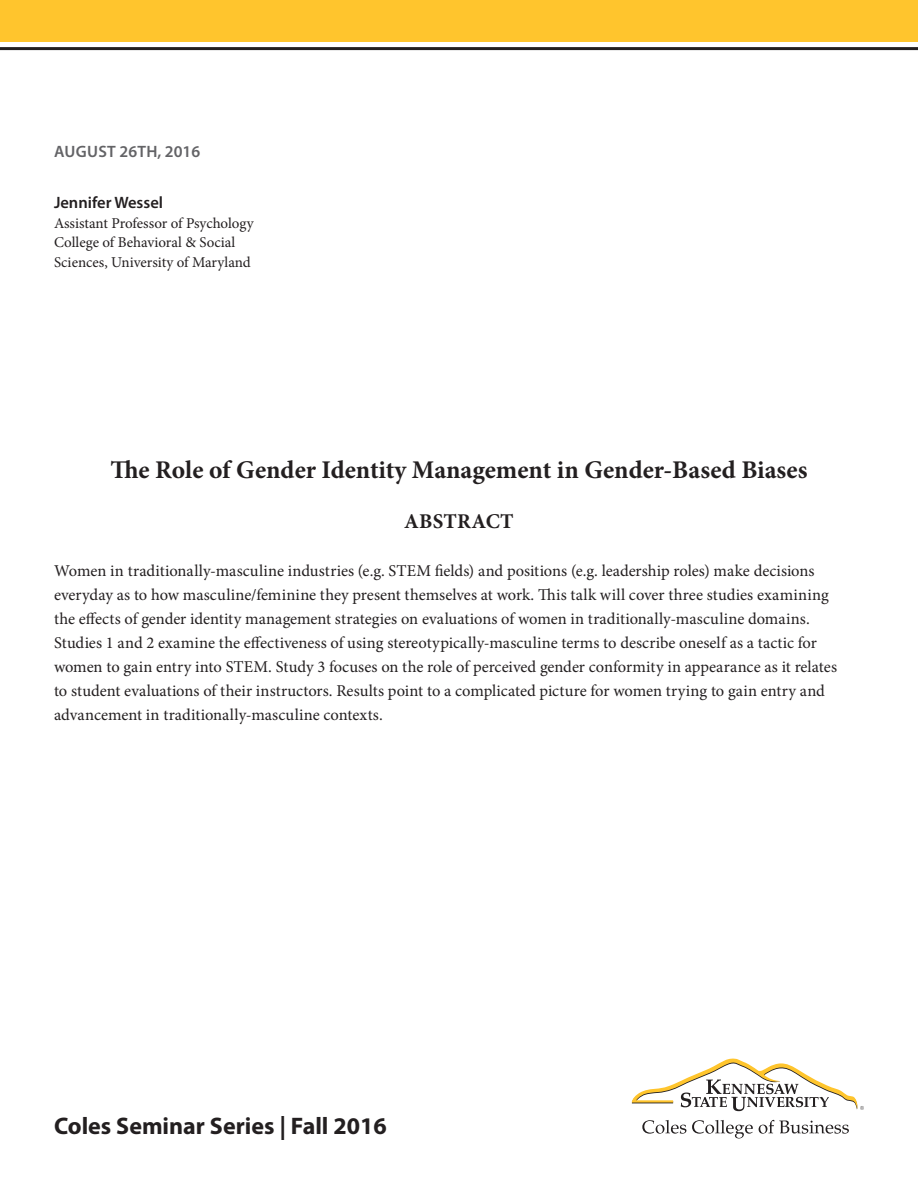
<style>
.page{position:relative;width:918px;height:1188px;background:#fff}
.page>*{position:absolute;margin:0;border:0;box-sizing:border-box;transform-origin:0 0}
.t1{font:700 25.5px "Minion Pro";color:#231f20}
.t2{font:700 24px "Myriad Pro";color:#231f20}
.t3{font:700 21px "Minion Pro";letter-spacing:.01em;color:#231f20}
.t4{font:16.5px/24px "Minion Pro";color:#231f20}
.t5{font:600 16.5px "Myriad Pro";letter-spacing:.01em;color:#636366}
.t6{font:600 16.5px "Myriad Pro";color:#231f20}
.t7{font:15px/19.5px "Minion Pro";letter-spacing:-.005em;color:#231f20}
</style>
<div class="page">
<svg style="left:642px;top:1120px;width:44px;height:14px"></svg>
<svg style="left:692px;top:1120px;width:61px;height:18px"></svg>
<svg style="left:759px;top:1120px;width:90px;height:14px"></svg>
<svg style="left:632px;top:1059px;width:232px;height:52px"></svg>
<div style="left:0;top:0;width:918px;height:41px;background:#ffc52d"></div>
<hr style="left:0;top:47px;width:918px;height:3px;background:#231f20">
<p class="t5" style="left:54px;top:141px;width:148px">AUGUST 26TH, 2016</p>
<p class="t6" style="left:54px;top:192px;width:111px">Jennifer Wessel</p>
<p class="t7" style="left:54px;top:213px;width:201px">Assistant Professor of Psychology</p>
<p class="t7" style="left:54px;top:233px;width:198px">College of Behavioral &amp; Social<br>Sciences, University of Maryland</p>
<p class="t1" style="left:110px;top:451px;width:699px">The Role of Gender Identity Management in Gender-Based Biases</p>
<p class="t3" style="left:404px;top:506px;width:111px">ABSTRACT</p>
<p class="t4" style="left:54px;top:559px;width:785px">Women in traditionally-masculine industries (e.g. STEM fields) and positions (e.g. leadership roles) make decisions everyday as to how masculine/feminine they present themselves at work. This talk will cover three studies examining the effects of gender identity management strategies on evaluations of women in traditionally-masculine domains.<br>Studies 1 and 2 examine the effectiveness of using stereotypically-masculine terms to describe oneself as a tactic for women to gain entry into STEM. Study 3 focuses on the role of perceived gender conformity in appearance as it relates to student evaluations of their instructors. Results point to a complicated picture for women trying to gain entry and advancement in traditionally-masculine contexts.</p>
<h2 class="t2" style="left:54px;top:1110px;width:334px">Coles Seminar Series | Fall 2016</h2>
</div>
